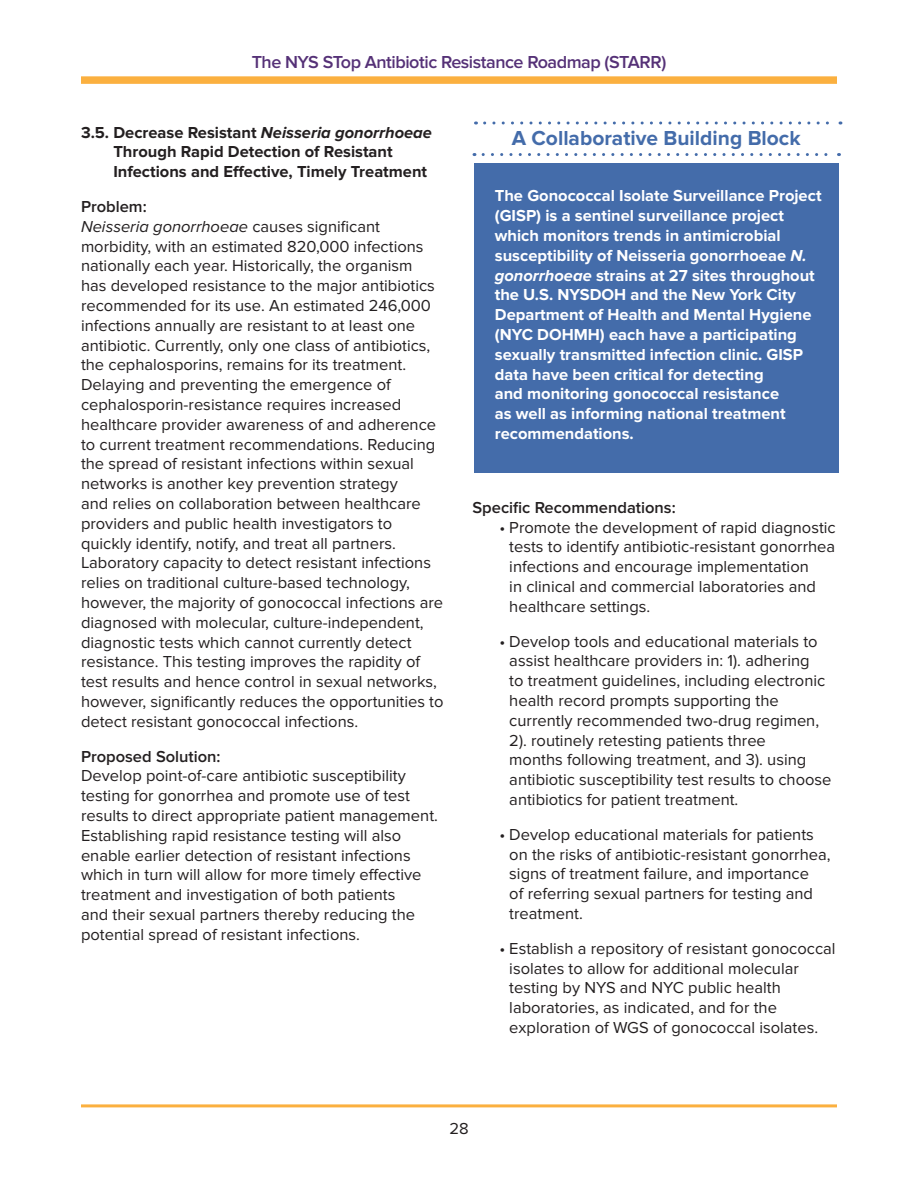
<style>
.page{position:relative;width:918px;height:1188px;background:#fff}
.page>*{position:absolute;margin:0;border:0;box-sizing:border-box;transform-origin:0 0}
.t1{font:700 21px "Proxima Nova";color:#446caa}
.t2{font:600 18px "Proxima Nova";letter-spacing:-.025em;color:#553177}
.t3{font:16.5px/19.8px "Proxima Nova";color:#231f20}
.t4{font:700 16.5px/19.8px "Proxima Nova";color:#fff}
.t5{font:700 16.5px/19.8px "Proxima Nova";color:#231f20}
.t6{font:600 16.5px "Proxima Nova";color:#231f20}
.s1{font-style:italic}
.s2{font-weight:600}
</style>
<div class="page">
<div style="left:81px;top:76px;width:756px;height:8px;background:#fbb03f"></div>
<hr style="left:81px;top:1104px;width:756px;height:3px;background:#fbb03f">
<div style="left:474px;top:163px;width:364px;height:310px;background:#446caa"></div>
<svg style="left:485px;top:122px;width:356px;height:2px"></svg>
<svg style="left:483px;top:153px;width:356px;height:3px"></svg>
<p class="t2" style="left:252px;top:52px;width:416px">The NYS STop Antibiotic Resistance Roadmap (STARR)</p>
<p class="t5" style="left:113px;top:123px;width:320px;text-indent:-32px">3.5. Decrease Resistant <span class="s1">Neisseria gonorrhoeae<br></span>Through Rapid Detection of Resistant<br>Infections and Effective, Timely Treatment</p>
<p class="t3" style="left:81px;top:197px;width:364px"><span class="s2">Problem:<br></span><span class="s1">Neisseria gonorrhoeae</span> causes significant morbidity, with an estimated 820,000 infections nationally each year. Historically, the organism<br>has developed resistance to the major antibiotics recommended for its use. An estimated 246,000 infections annually are resistant to at least one antibiotic. Currently, only one class of antibiotics, the cephalosporins, remains for its treatment.<br>Delaying and preventing the emergence of cephalosporin-resistance requires increased healthcare provider awareness of and adherence to current treatment recommendations. Reducing the spread of resistant infections within sexual networks is another key prevention strategy<br>and relies on collaboration between healthcare providers and public health investigators to quickly identify, notify, and treat all partners.<br>Laboratory capacity to detect resistant infections relies on traditional culture-based technology, however, the majority of gonococcal infections are diagnosed with molecular, culture-independent, diagnostic tests which cannot currently detect resistance. This testing improves the rapidity of test results and hence control in sexual networks, however, significantly reduces the opportunities to detect resistant gonococcal infections.</p>
<p class="t6" style="left:81px;top:747px;width:141px">Proposed Solution:</p>
<p class="t3" style="left:81px;top:766px;width:359px">Develop point-of-care antibiotic susceptibility testing for gonorrhea and promote use of test results to direct appropriate patient management.<br>Establishing rapid resistance testing will also enable earlier detection of resistant infections which in turn will allow for more timely effective treatment and investigation of both patients<br>and their sexual partners thereby reducing the potential spread of resistant infections.</p>
<p class="t1" style="left:512px;top:126px;width:290px">A Collaborative Building Block</p>
<p class="t4" style="left:495px;top:186px;width:328px">The Gonococcal Isolate Surveillance Project (GISP) is a sentinel surveillance project which monitors trends in antimicrobial susceptibility of Neisseria gonorrhoeae <span class="s1">N. gonorrhoeae</span> strains at 27 sites throughout the U.S. NYSDOH and the New York City Department of Health and Mental Hygiene (NYC DOHMH) each have a participating sexually transmitted infection clinic. GISP data have been critical for detecting<br>and monitoring gonococcal resistance<br>as well as informing national treatment recommendations.</p>
<p class="t6" style="left:472px;top:498px;width:205px">Specific Recommendations:</p>
<p class="t3" style="left:509px;top:518px;width:328px;text-indent:-10px">• Promote the development of rapid diagnostic tests to identify antibiotic-resistant gonorrhea infections and encourage implementation<br>in clinical and commercial laboratories and healthcare settings.</p>
<p class="t3" style="left:509px;top:632px;width:324px;text-indent:-10px">• Develop tools and educational materials to assist healthcare providers in: 1). adhering<br>to treatment guidelines, including electronic health record prompts supporting the currently recommended two-drug regimen, 2). routinely retesting patients three<br>months following treatment, and 3). using antibiotic susceptibility test results to choose antibiotics for patient treatment.</p>
<p class="t3" style="left:509px;top:825px;width:323px;text-indent:-10px">• Develop educational materials for patients on the risks of antibiotic-resistant gonorrhea, signs of treatment failure, and importance<br>of referring sexual partners for testing and treatment.</p>
<p class="t3" style="left:509px;top:939px;width:328px;text-indent:-10px">• Establish a repository of resistant gonococcal isolates to allow for additional molecular testing by NYS and NYC public health laboratories, as indicated, and for the exploration of WGS of gonococcal isolates.</p>
<p class="t3" style="left:449px;top:1119px;width:21px">28</p>
</div>
